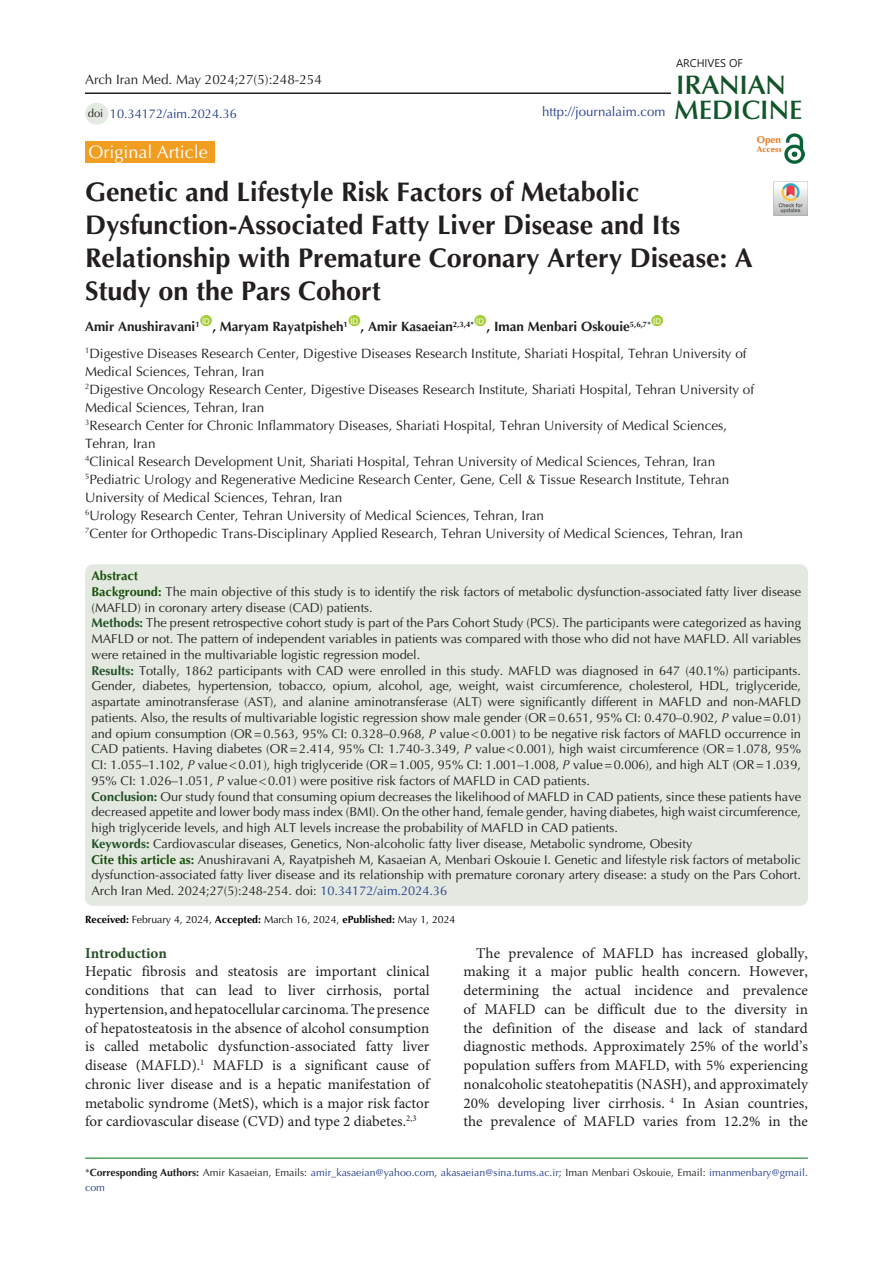
<style>
.page{position:relative;width:893px;height:1263px;background:#fff}
.page>*{position:absolute;margin:0;border:0;box-sizing:border-box;transform-origin:0 0}
.t1{font:700 27px/33px "Optima LT Std";color:#231f20}
.t2{font:600 26.85px "Optima LT Std";color:#11552a}
.t3{font:600 26.85px "Optima LT Std";color:#145228}
.t4{font:18px "Optima LT Std";color:#fff}
.t5{font:15px/18.8px "Minion Pro";color:#231f20;text-align:justify}
.t6{font:700 15px "Minion Pro";color:#265026}
.t7{font:13.5px/18px "Optima LT Std";color:#231f20}
.t8{font:13.2px "Optima LT Std";color:#253f8e}
.t9{font:12.75px/15.8px "Optima LT Std";color:#231f20}
.t10{font:12.75px "Optima LT Std";color:#253f8e}
.t11{font:11.1px "Segoe UI";color:#231f20}
.t12{font:10.5px/15px "Optima LT Std";color:#253f8e}
.t13{font:10.5px "Optima LT Std";color:#040503}
.t14{font:700 9.9px "Optima LT Std";color:#ee7a23}
.t15{font:700 8.4px "Optima LT Std";color:#e67625}
.s1{font-size:11.25px;color:#231f20}
.s2{font-weight:700}
.s3{font-weight:700;color:#19510a}
.s4{font-weight:700;color:#235126}
.s5{font-family:"Times New Roman"}
.s6{font-style:italic}
.s7{font-weight:700;color:#19500a}
.s8{color:#253f8e}
.s9{color:#231f20}
.s10{font-weight:700;color:#231f20}
</style>
<div class="page">
<hr style="left:85px;top:1158px;width:723px;height:1px;background:#007513">
<div style="left:85px;top:141px;width:130px;height:22px;background:#f19d20"></div>
<div style="left:200px;top:315px;width:12px;height:11px;background:#a6ce39;border-radius:50%"></div>
<div style="left:348px;top:315px;width:12px;height:11px;background:#a6ce39;border-radius:50%"></div>
<div style="left:474px;top:315px;width:12px;height:11px;background:#a6ce39;border-radius:50%"></div>
<div style="left:651px;top:315px;width:12px;height:11px;background:#a6ce39;border-radius:50%"></div>
<div style="left:85px;top:103px;width:23px;height:22px;background:#e3eae2;border-radius:50%"></div>
<hr style="left:85px;top:92px;width:586px;height:2px;background:#231f20">
<img style="left:785px;top:133px;width:19px;height:31px">
<img style="left:774px;top:182px;width:34px;height:34px">
<div style="left:85px;top:564px;width:723px;height:342px;background:#e3e8e1;border-radius:8px"></div>
<p class="t7" style="left:85px;top:71px;width:238px">Arch Iran Med. May 2024;27(5):248-254</p>
<p class="t10" style="left:88px;top:106px;width:151px"><span class="s1">doi</span> 10.34172/aim.2024.36</p>
<p class="t8" style="left:542px;top:104px;width:125px">http://journalaim.com</p>
<p class="t11" style="left:676px;top:52px;width:68px">ARCHIVES OF</p>
<h2 class="t3" style="left:676px;top:69px;width:111px">IRANIAN</h2>
<h2 class="t2" style="left:674px;top:94px;width:130px">MEDICINE</h2>
<p class="t14" style="left:757px;top:134px;width:26px">Open</p>
<p class="t15" style="left:757px;top:144px;width:26px">Access</p>
<h3 class="t4" style="left:89px;top:141px;width:121px">Original Article</h3>
<h1 class="t1" style="left:85px;top:176px;width:669px">Genetic and Lifestyle Risk Factors of Metabolic Dysfunction-Associated Fatty Liver Disease and Its Relationship with Premature Coronary Artery Disease: A Study on the Pars Cohort</h1>
<p class="t7" style="left:85px;top:314px;width:663px;line-height:26.5px"><span class="s2">Amir Anushiravani</span><sup>1</sup> <sup>ID</sup> <span class="s2">, Maryam Rayatpisheh</span><sup>1</sup> <sup>ID</sup> <span class="s2">, Amir Kasaeian</span><sup>2,3,4*</sup> <sup>ID</sup> <span class="s2">, Iman Menbari Oskouie</span><sup>5,6,7*</sup> <sup>ID<br></sup><sup>1</sup>Digestive Diseases Research Center, Digestive Diseases Research Institute, Shariati Hospital, Tehran University of</p>
<p class="t7" style="left:85px;top:362px;width:671px">Medical Sciences, Tehran, Iran<br><sup>2</sup>Digestive Oncology Research Center, Digestive Diseases Research Institute, Shariati Hospital, Tehran University of Medical Sciences, Tehran, Iran<br><sup>3</sup>Research Center for Chronic Inflammatory Diseases, Shariati Hospital, Tehran University of Medical Sciences, Tehran, Iran<br><sup>4</sup>Clinical Research Development Unit, Shariati Hospital, Tehran University of Medical Sciences, Tehran, Iran <sup>5</sup>Pediatric Urology and Regenerative Medicine Research Center, Gene, Cell &amp; Tissue Research Institute, Tehran University of Medical Sciences, Tehran, Iran<br><sup>6</sup>Urology Research Center, Tehran University of Medical Sciences, Tehran, Iran<br><sup>7</sup>Center for Orthopedic Trans-Disciplinary Applied Research, Tehran University of Medical Sciences, Tehran, Iran</p>
<p class="t9" style="left:91px;top:568px;width:711px"><span class="s3">Abstract<br>Background:</span> The main objective of this study is to identify the risk factors of metabolic dysfunction-associated fatty liver disease (MAFLD) in coronary artery disease (CAD) patients.<br><span class="s4">Methods:</span> The present retrospective cohort study is part of the Pars Cohort Study (PCS). The participants were categorized as having MAFLD or not. The pattern of independent variables in patients was compared with those who did not have MAFLD. All variables were retained in the multivariable logistic regression model.<br><span class="s4">Results:</span> Totally, 1862 participants with CAD were enrolled in this study. MAFLD was diagnosed in 647 (40.1%) participants.<br>Gender, diabetes, hypertension, tobacco, opium, alcohol, age, weight, waist circumference, cholesterol, HDL, triglyceride, aspartate aminotransferase (AST), and alanine aminotransferase (ALT) were significantly different in MAFLD and non-MAFLD patients. Also, the results of multivariable logistic regression show male gender (OR=0.651, 95% CI: 0.470<span class="s5">‒</span>0.902, <span class="s6">P</span> value=0.01) and opium consumption (OR=0.563, 95% CI: 0.328<span class="s5">‒</span>0.968, <span class="s6">P</span> value&lt;0.001) to be negative risk factors of MAFLD occurrence in CAD patients. Having diabetes (OR=2.414, 95% CI: 1.740-3.349, <span class="s6">P</span> value&lt;0.001), high waist circumference (OR=1.078, 95% CI: 1.055<span class="s5">‒</span>1.102, <span class="s6">P</span> value&lt;0.01), high triglyceride (OR=1.005, 95% CI: 1.001<span class="s5">‒</span>1.008, <span class="s6">P</span> value=0.006), and high ALT (OR=1.039, 95% CI: 1.026<span class="s5">‒</span>1.051, <span class="s6">P</span> value&lt;0.01) were positive risk factors of MAFLD in CAD patients.<br><span class="s4">Conclusion:</span> Our study found that consuming opium decreases the likelihood of MAFLD in CAD patients, since these patients have decreased appetite and lower body mass index (BMI). On the other hand, female gender, having diabetes, high waist circumference, high triglyceride levels, and high ALT levels increase the probability of MAFLD in CAD patients.<br><span class="s4">Keywords:</span> Cardiovascular diseases, Genetics, Non-alcoholic fatty liver disease, Metabolic syndrome, Obesity<br><span class="s7">Cite this article as:</span> Anushiravani A, Rayatpisheh M, Kasaeian A, Menbari Oskouie I. Genetic and lifestyle risk factors of metabolic dysfunction-associated fatty liver disease and its relationship with premature coronary artery disease: a study on the Pars Cohort.<br>Arch Iran Med. 2024;27(5):248-254. doi: <span class="s8">10.34172/aim.2024.36</span></p>
<p class="t13" style="left:85px;top:914px;width:372px"><span class="s2">Received:</span> February 4, 2024, <span class="s2">Accepted:</span> March 16, 2024, <span class="s2">ePublished:</span> May 1, 2024</p>
<p class="t6" style="left:85px;top:942px;width:83px">Introduction</p>
<p class="t5" style="left:85px;top:963px;width:346px">Hepatic fibrosis and steatosis are important clinical conditions that can lead to liver cirrhosis, portal hypertension, and hepatocellular carcinoma. The presence of hepatosteatosis in the absence of alcohol consumption is called metabolic dysfunction-associated fatty liver disease (MAFLD).<sup>1</sup> MAFLD is a significant cause of chronic liver disease and is a hepatic manifestation of metabolic syndrome (MetS), which is a major risk factor for cardiovascular disease (CVD) and type 2 diabetes.<sup>2,3</sup></p>
<p class="t5" style="left:463px;top:944px;width:346px;text-indent:13px">The prevalence of MAFLD has increased globally, making it a major public health concern. However, determining the actual incidence and prevalence of MAFLD can be difficult due to the diversity in the definition of the disease and lack of standard diagnostic methods. Approximately 25% of the world’s population suffers from MAFLD, with 5% experiencing nonalcoholic steatohepatitis (NASH), and approximately 20% developing liver cirrhosis. <sup>4</sup> In Asian countries, the prevalence of MAFLD varies from 12.2% in the</p>
<p class="t12" style="left:85px;top:1165px;width:724px"><span class="s9">*</span><span class="s10">Corresponding Authors:</span> <span class="s9">Amir Kasaeian, Emails:</span> amir_kasaeian@yahoo.com<span class="s9">,</span> akasaeian@sina.tums.ac.ir<span class="s9">; Iman Menbari Oskouie, Email:</span> imanmenbary@gmail. com</p>
</div>
